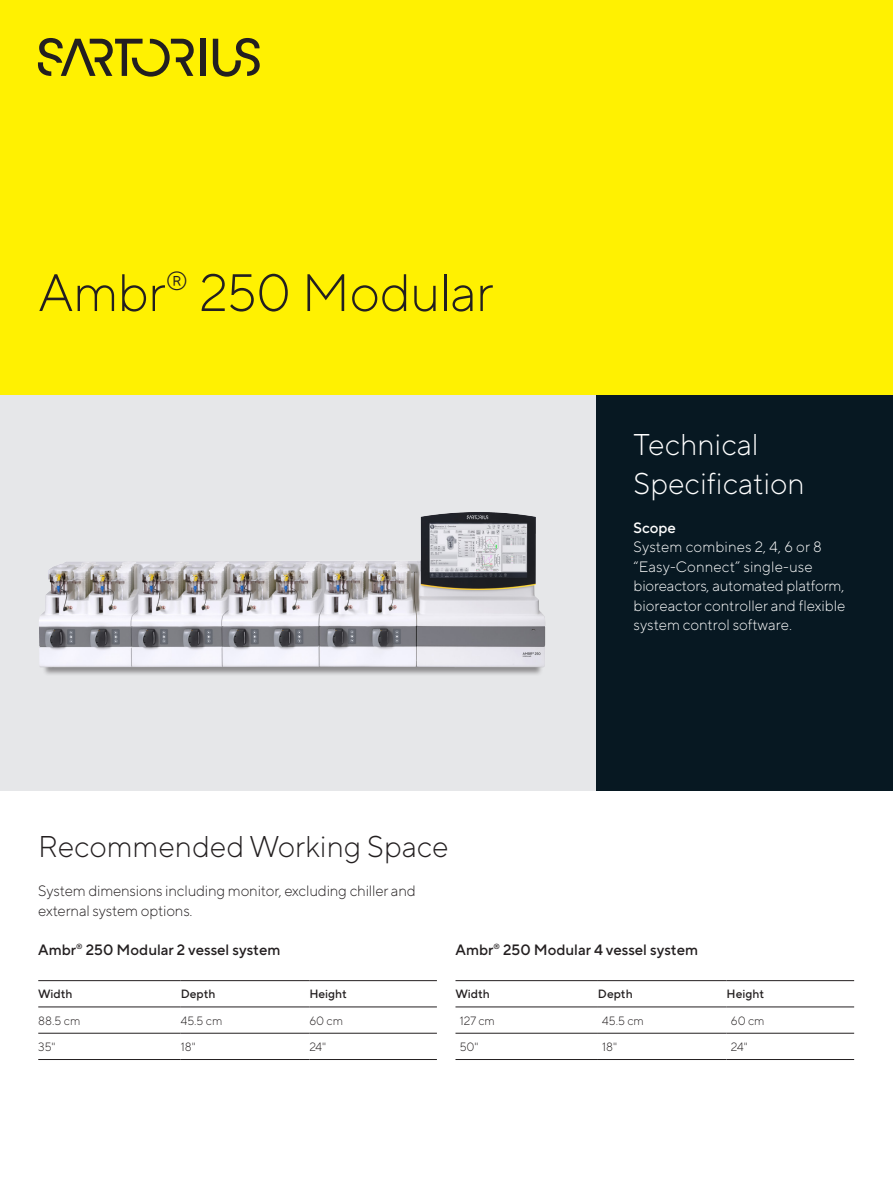
<style>
.page{position:relative;width:893px;height:1191px;background:#fff}
.page>*{position:absolute;margin:0;border:0;box-sizing:border-box;transform-origin:0 0}
.Head_01_black{font:300 52.5px "TT Norms Pro";letter-spacing:-.015em;color:#231f20}
.Head_03_black{font:300 30px "TT Norms Pro";color:#231f20}
.Head_05_black{font:300 30px/39px "TT Norms Pro";color:#fff}
.Body_Light_white{font:300 15px/19.5px "TT Norms Pro";color:#fff}
.Body_Light_black{font:300 15px/19.5px "TT Norms Pro";letter-spacing:-.01em;color:#231f20}
.Head_05_black-2{font:500 15px "TT Norms Pro";color:#231f20}
.Head_05_white{font:500 15px "TT Norms Pro";color:#fff}
.Body_SartoReg_9_5pt{font:300 12px "TT Norms Pro";color:#231f20}
.Caption_8pt_Medium{font:500 12px "TT Norms Pro";color:#231f20}
</style>
<div class="page">
<div style="left:0;top:0;width:893px;height:395px;background:#fff101"></div>
<div style="left:595px;top:395px;width:298px;height:396px;background:#071822"></div>
<div style="left:200px;top:39px;width:5px;height:37px;background:#231f20"></div>
<svg style="left:213px;top:38px;width:47px;height:39px"></svg>
<svg style="left:38px;top:38px;width:156px;height:39px"></svg>
<svg style="left:0;top:395px;width:595px;height:396px;background:#dbdbde"></svg>
<div style="left:42px;top:642px;width:501px;height:34px;background:#231f20;opacity:.45"></div>
<svg style="left:47px;top:639px;width:491px;height:24px"></svg>
<img style="left:48px;top:512px;width:425px;height:58px">
<hr style="left:38px;top:1006px;width:143px;height:1px;background:#231f20">
<hr style="left:181px;top:1006px;width:128px;height:1px;background:#231f20">
<hr style="left:309px;top:1006px;width:128px;height:1px;background:#231f20">
<hr style="left:38px;top:1033px;width:143px;height:1px;background:#231f20">
<hr style="left:181px;top:1033px;width:128px;height:1px;background:#231f20">
<hr style="left:309px;top:1033px;width:128px;height:1px;background:#231f20">
<hr style="left:38px;top:1059px;width:143px;height:1px;background:#231f20">
<hr style="left:181px;top:1059px;width:128px;height:1px;background:#231f20">
<hr style="left:309px;top:1059px;width:128px;height:1px;background:#231f20">
<hr style="left:38px;top:980px;width:143px;height:1px;background:#231f20">
<hr style="left:181px;top:980px;width:128px;height:1px;background:#231f20">
<hr style="left:309px;top:980px;width:128px;height:1px;background:#231f20">
<hr style="left:455px;top:980px;width:143px;height:1px;background:#231f20">
<hr style="left:598px;top:980px;width:129px;height:1px;background:#231f20">
<hr style="left:727px;top:980px;width:127px;height:1px;background:#231f20">
<hr style="left:455px;top:1006px;width:143px;height:1px;background:#231f20">
<hr style="left:598px;top:1006px;width:129px;height:1px;background:#231f20">
<hr style="left:727px;top:1006px;width:127px;height:1px;background:#231f20">
<hr style="left:455px;top:1033px;width:143px;height:1px;background:#231f20">
<hr style="left:598px;top:1033px;width:129px;height:1px;background:#231f20">
<hr style="left:727px;top:1033px;width:127px;height:1px;background:#231f20">
<hr style="left:455px;top:1059px;width:143px;height:1px;background:#231f20">
<hr style="left:598px;top:1059px;width:129px;height:1px;background:#231f20">
<hr style="left:727px;top:1059px;width:127px;height:1px;background:#231f20">
<p class="Head_01_black" style="left:38px;top:255px;width:457px">Ambr<sup>®</sup> 250 Modular</p>
<p class="Head_05_black" style="left:634px;top:422px;width:173px">Technical<br>Specification</p>
<p class="Head_05_white" style="left:634px;top:516px;width:44px">Scope</p>
<p class="Body_Light_white" style="left:634px;top:536px;width:213px">System combines 2, 4, 6 or 8 “Easy-Connect” single-use bioreactors, automated platform, bioreactor controller and flexible system control software.</p>
<p class="Head_03_black" style="left:38px;top:825px;width:412px">Recommended Working Space</p>
<p class="Body_Light_black" style="left:38px;top:880px;width:379px">System dimensions including monitor, excluding chiller and external system options.</p>
<p class="Head_05_black-2" style="left:38px;top:938px;width:244px">Ambr<sup>®</sup> 250 Modular 2 vessel system</p>
<p class="Caption_8pt_Medium" style="left:38px;top:985px;width:36px">Width</p>
<p class="Caption_8pt_Medium" style="left:181px;top:985px;width:36px">Depth</p>
<p class="Caption_8pt_Medium" style="left:309px;top:985px;width:39px">Height</p>
<p class="Body_SartoReg_9_5pt" style="left:38px;top:1011px;width:44px">88.5 cm</p>
<p class="Body_SartoReg_9_5pt" style="left:181px;top:1011px;width:43px">45.5 cm</p>
<p class="Body_SartoReg_9_5pt" style="left:309px;top:1011px;width:35px">60 cm</p>
<p class="Body_SartoReg_9_5pt" style="left:38px;top:1038px;width:19px">35"</p>
<p class="Body_SartoReg_9_5pt" style="left:181px;top:1038px;width:16px">18"</p>
<p class="Body_SartoReg_9_5pt" style="left:309px;top:1038px;width:18px">24"</p>
<p class="Head_05_black-2" style="left:455px;top:938px;width:244px">Ambr<sup>®</sup> 250 Modular 4 vessel system</p>
<p class="Caption_8pt_Medium" style="left:455px;top:985px;width:36px">Width</p>
<p class="Caption_8pt_Medium" style="left:598px;top:985px;width:36px">Depth</p>
<p class="Caption_8pt_Medium" style="left:727px;top:985px;width:39px">Height</p>
<p class="Body_SartoReg_9_5pt" style="left:460px;top:1011px;width:37px">127 cm</p>
<p class="Body_SartoReg_9_5pt" style="left:602px;top:1011px;width:43px">45.5 cm</p>
<p class="Body_SartoReg_9_5pt" style="left:731px;top:1011px;width:35px">60 cm</p>
<p class="Body_SartoReg_9_5pt" style="left:460px;top:1038px;width:20px">50"</p>
<p class="Body_SartoReg_9_5pt" style="left:602px;top:1038px;width:16px">18"</p>
<p class="Body_SartoReg_9_5pt" style="left:731px;top:1038px;width:18px">24"</p>
</div>
